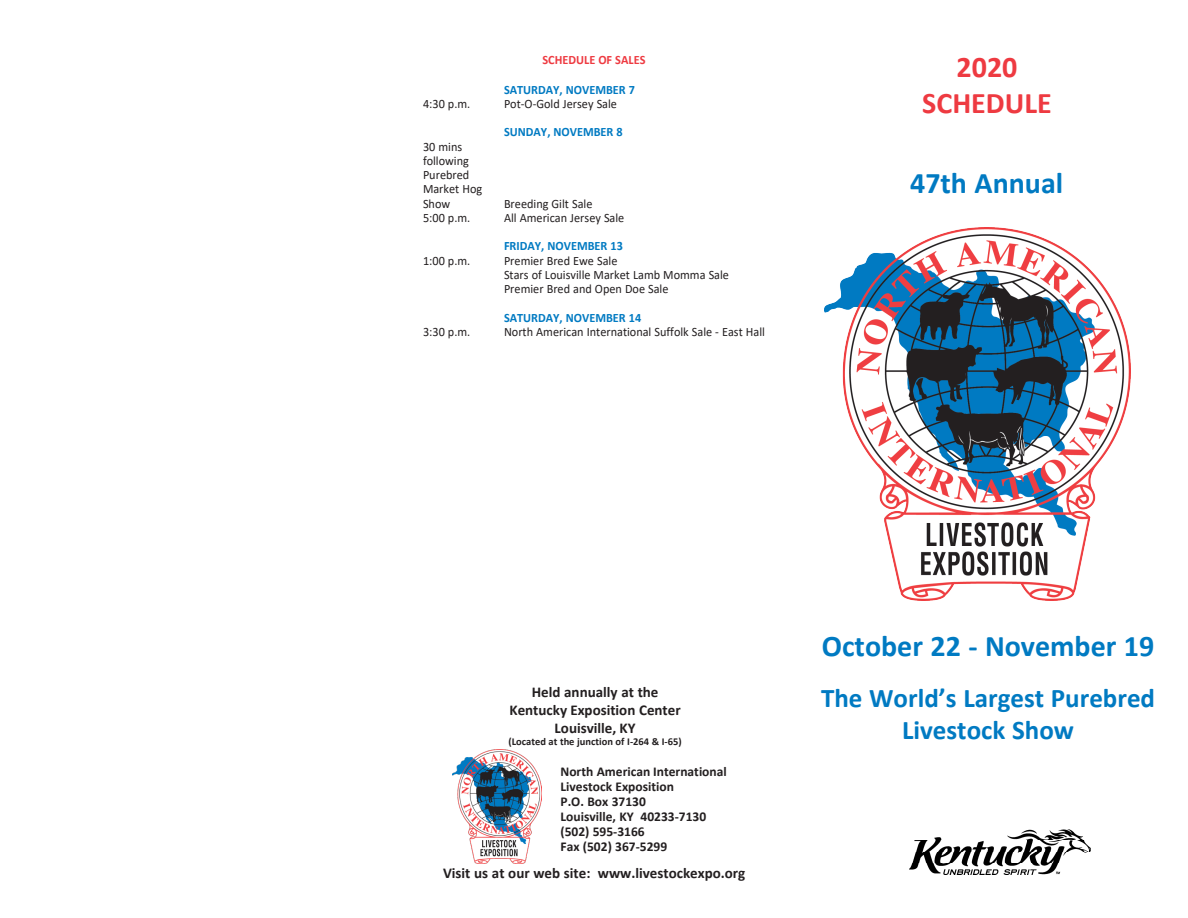
<style>
.page{position:relative;width:1188px;height:918px;background:#fff}
.page>*{position:absolute;margin:0;border:0;box-sizing:border-box;transform-origin:0 0}
.t1{font:700 30px "Calibri";color:#007ac2}
.t2{font:700 30px "Calibri";color:#ee3a41}
.t3{font:700 27px "Calibri";color:#007ac2}
.t4{font:700 15px "Calibri";color:#231f20}
.t5{font:700 13.5px "Calibri";color:#231f20}
.t6{font:12.75px "Calibri";color:#231f20;scale:.96 1}
.t7{font:700 12.75px "Calibri";color:#007ac2;scale:.96 1}
.t8{font:700 12.75px "Calibri";color:#ee3a41;scale:.96 1}
.t9{font:700 10.5px "Calibri";color:#231f20}
</style>
<div class="page">
<img style="left:825px;top:228px;width:306px;height:372px">
<img style="left:910px;top:829px;width:180px;height:46px">
<img style="left:453px;top:750px;width:88px;height:114px">
<p class="t8" style="left:543px;top:50px;width:109px">SCHEDULE OF SALES</p>
<p class="t7" style="left:504px;top:80px;width:138px">SATURDAY, NOVEMBER 7</p>
<p class="t6" style="left:423px;top:95px;width:51px">4:30 p.m.</p>
<p class="t6" style="left:504px;top:95px;width:119px">Pot-O-Gold Jersey Sale</p>
<p class="t7" style="left:504px;top:123px;width:125px">SUNDAY, NOVEMBER 8</p>
<p class="t6" style="left:423px;top:137px;width:42px">30 mins</p>
<p class="t6" style="left:423px;top:152px;width:49px">following</p>
<p class="t6" style="left:423px;top:166px;width:50px">Purebred</p>
<p class="t6" style="left:423px;top:180px;width:63px">Market Hog</p>
<p class="t6" style="left:423px;top:194px;width:30px">Show</p>
<p class="t6" style="left:504px;top:194px;width:94px">Breeding Gilt Sale</p>
<p class="t6" style="left:423px;top:209px;width:51px">5:00 p.m.</p>
<p class="t6" style="left:504px;top:209px;width:127px">All American Jersey Sale</p>
<p class="t7" style="left:504px;top:237px;width:125px">FRIDAY, NOVEMBER 13</p>
<p class="t6" style="left:423px;top:251px;width:51px">1:00 p.m.</p>
<p class="t6" style="left:504px;top:251px;width:120px">Premier Bred Ewe Sale</p>
<p class="t6" style="left:504px;top:266px;width:236px">Stars of Louisville Market Lamb Momma Sale</p>
<p class="t6" style="left:504px;top:280px;width:173px">Premier Bred and Open Doe Sale</p>
<p class="t7" style="left:504px;top:308px;width:144px">SATURDAY, NOVEMBER 14</p>
<p class="t6" style="left:423px;top:323px;width:51px">3:30 p.m.</p>
<p class="t6" style="left:504px;top:323px;width:273px">North American International Suffolk Sale - East Hall</p>
<p class="t2" style="left:957px;top:45px;width:62px">2020</p>
<p class="t2" style="left:922px;top:81px;width:131px">SCHEDULE</p>
<p class="t1" style="left:910px;top:162px;width:155px">47th Annual</p>
<p class="t4" style="left:532px;top:681px;width:128px">Held annually at the</p>
<p class="t4" style="left:510px;top:699px;width:173px">Kentucky Exposition Center</p>
<p class="t4" style="left:555px;top:717px;width:82px">Louisville, KY</p>
<p class="t9" style="left:508px;top:734px;width:175px">(Located at the junction of I-264 &amp; I-65)</p>
<p class="t5" style="left:561px;top:762px;width:168px">North American International</p>
<p class="t5" style="left:561px;top:777px;width:115px">Livestock Exposition</p>
<p class="t5" style="left:561px;top:792px;width:87px">P.O. Box 37130</p>
<p class="t5" style="left:561px;top:807px;width:147px">Louisville, KY 40233-7130</p>
<p class="t5" style="left:561px;top:822px;width:86px">(502) 595-3166</p>
<p class="t5" style="left:561px;top:837px;width:108px">Fax (502) 367-5299</p>
<p class="t4" style="left:443px;top:863px;width:304px">Visit us at our web site: www.livestockexpo.org</p>
<p class="t1" style="left:822px;top:625px;width:334px">October 22 - November 19</p>
<p class="t3" style="left:821px;top:679px;width:336px">The World’s Largest Purebred</p>
<p class="t3" style="left:902px;top:711px;width:173px">Livestock Show</p>
</div>
